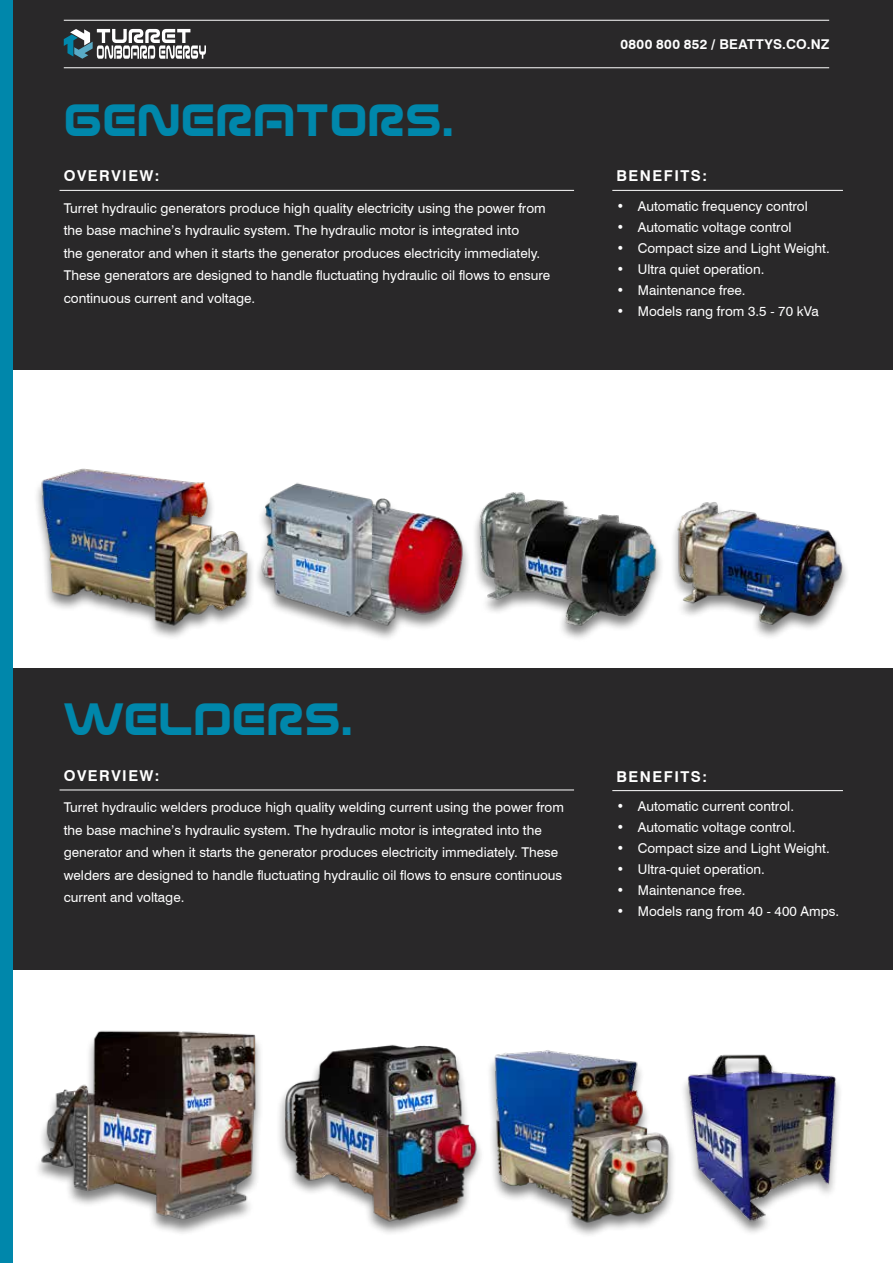
<style>
.page{position:relative;width:893px;height:1263px;background:#fff}
.page>*{position:absolute;margin:0;border:0;box-sizing:border-box;transform-origin:0 0}
.t1{font:45px "Evolver";color:#0087ab}
.t2{font:700 15px "Swiss 721 BT";letter-spacing:.1em;color:#fff}
.t3{font:13.5px/22.5px "Swiss 721 BT";color:#fff}
.t4{font:700 13.5px "Swiss 721 BT";letter-spacing:.03em;color:#fff}
.s1{font-family:"Roboto Condensed"}
</style>
<div class="page">
<div style="left:13px;top:668px;width:880px;height:301px;background:#292829"></div>
<div style="left:13px;top:0;width:880px;height:370px;background:#292829"></div>
<div style="left:0;top:0;width:13px;height:1263px;background:#0087ab"></div>
<hr style="left:64px;top:20px;width:765px;height:1px;background:#fff">
<hr style="left:64px;top:67px;width:765px;height:1px;background:#fff">
<svg style="left:64px;top:29px;width:142px;height:30px"></svg>
<div style="left:34px;top:469px;width:221px;height:172px;background:#000;opacity:.5"></div>
<img style="left:34px;top:468px;width:217px;height:162px">
<div style="left:472px;top:493px;width:192px;height:149px;background:#000;opacity:.5"></div>
<img style="left:472px;top:492px;width:188px;height:138px">
<div style="left:670px;top:502px;width:179px;height:139px;background:#000;opacity:.5"></div>
<img style="left:672px;top:502px;width:172px;height:125px">
<div style="left:276px;top:1045px;width:208px;height:192px;background:#000;opacity:.5"></div>
<img style="left:276px;top:1044px;width:208px;height:181px">
<div style="left:487px;top:1050px;width:190px;height:188px;background:#000;opacity:.5"></div>
<img style="left:492px;top:1050px;width:180px;height:175px">
<img style="left:673px;top:1050px;width:167px;height:177px">
<div style="left:34px;top:1032px;width:230px;height:204px;background:#000;opacity:.5"></div>
<img style="left:36px;top:1030px;width:228px;height:194px">
<div style="left:254px;top:484px;width:217px;height:158px;background:#fff"></div>
<img style="left:252px;top:473px;width:215px;height:162px">
<hr style="left:612px;top:190px;width:231px;height:1px;background:#fff">
<hr style="left:60px;top:190px;width:514px;height:1px;background:#fff">
<hr style="left:612px;top:790px;width:231px;height:1px;background:#fff">
<hr style="left:60px;top:790px;width:514px;height:1px;background:#fff">
<h1 class="t1" style="left:64px;top:83px;width:391px">GENERATORS.</h1>
<p class="t2" style="left:64px;top:167px;width:97px">OVERVIEW:</p>
<p class="t3" style="left:64px;top:196px;width:488px">Turret hydraulic generators produce high quality electricity using the power from the base machine’s hydraulic system. The hydraulic motor is integrated into<br>the generator and when it starts the generator produces electricity immediately.<br>These generators are designed to handle fluctuating hydraulic oil flows to ensure continuous current and voltage.</p>
<p class="t4" style="left:621px;top:36px;width:210px">0800 800 852 <span class="s1">/</span> BEATTYS.CO.NZ</p>
<p class="t2" style="left:617px;top:167px;width:92px">BENEFITS:</p>
<p class="t3" style="left:617px;top:195px;width:193px">• Automatic frequency control</p>
<p class="t3" style="left:617px;top:216px;width:177px">• Automatic voltage control</p>
<p class="t3" style="left:617px;top:237px;width:215px">• Compact size and Light Weight.</p>
<p class="t3" style="left:617px;top:258px;width:149px">• Ultra quiet operation.</p>
<p class="t3" style="left:617px;top:279px;width:131px">• Maintenance free.</p>
<p class="t3" style="left:617px;top:300px;width:204px">• Models rang from 3.5 - 70 kVa</p>
<h1 class="t1" style="left:64px;top:683px;width:290px">WELDERS.</h1>
<p class="t2" style="left:64px;top:767px;width:97px">OVERVIEW:</p>
<p class="t3" style="left:64px;top:796px;width:502px">Turret hydraulic welders produce high quality welding current using the power from the base machine’s hydraulic system. The hydraulic motor is integrated into the generator and when it starts the generator produces electricity immediately. These welders are designed to handle fluctuating hydraulic oil flows to ensure continuous current and voltage.</p>
<p class="t2" style="left:617px;top:767px;width:92px">BENEFITS:</p>
<p class="t3" style="left:617px;top:795px;width:179px">• Automatic current control.</p>
<p class="t3" style="left:617px;top:816px;width:180px">• Automatic voltage control.</p>
<p class="t3" style="left:617px;top:837px;width:215px">• Compact size and Light Weight.</p>
<p class="t3" style="left:617px;top:858px;width:150px">• Ultra-quiet operation.</p>
<p class="t3" style="left:617px;top:879px;width:131px">• Maintenance free.</p>
<p class="t3" style="left:617px;top:900px;width:224px">• Models rang from 40 - 400 Amps.</p>
</div>
